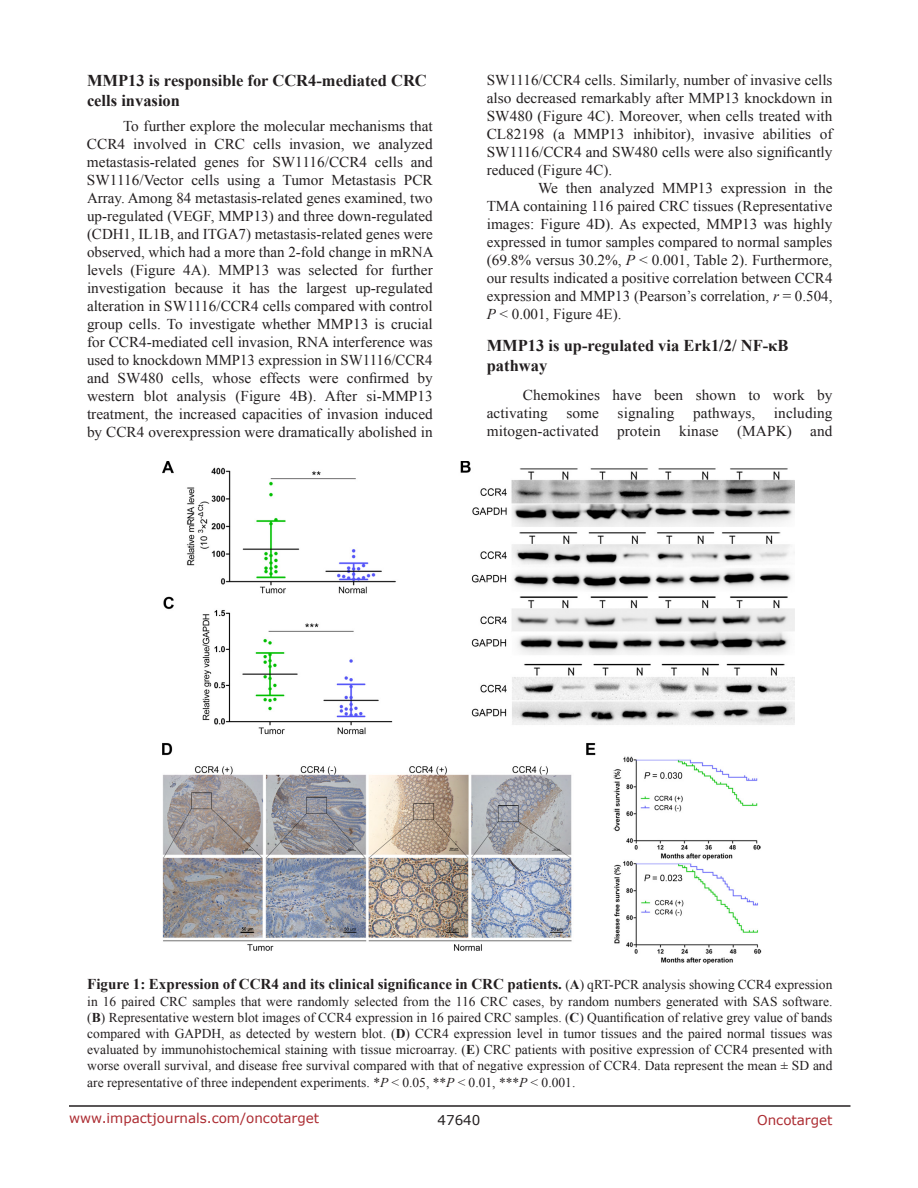
<style>
.page{position:relative;width:918px;height:1188px;background:#fff}
.page>*{position:absolute;margin:0;border:0;box-sizing:border-box;transform-origin:0 0}
.t1{font:700 16.5px/19.8px "Times New Roman";color:#231f20}
.t2{font:15px/18px "Times New Roman";color:#231f20;text-align:justify}
.t3{font:700 15px "Times New Roman";color:#231f20}
.t4{font:13.5px/16.2px "Times New Roman";color:#231f20;text-align:justify}
.t5{font:13.5px "Verdana";color:#ac2b31}
.t6{font:13.5px "Verdana";color:#231f20}
.s1{font-style:italic}
.s2{font-weight:400;font-size:13.5px}
.s3{font-size:13.5px}
.s4{font-weight:700}
</style>
<div class="page">
<hr style="left:69px;top:1105px;width:781px;height:2px;background:#231f20">
<img style="left:162px;top:462px;width:633px;height:502px">
<p class="t1" style="left:87px;top:70px;width:199px">MMP13 is responsible for CCR</p>
<p class="t1" style="left:308px;top:70px;width:96px">4-mediated CRC</p>
<p class="t1" style="left:87px;top:90px;width:95px">cells invasion</p>
<p class="t2" style="left:87px;top:117px;width:348px;text-indent:36px">To further explore the molecular mechanisms that CCR4 involved in CRC cells invasion, we analyzed metastasis-related genes for SW1116/CCR4 cells and SW1116/Vector cells using a Tumor Metastasis PCR Array. Among 84 metastasis-related genes examined, two up-regulated (VEGF, MMP13) and three down-regulated (CDH1, IL1B, and ITGA7) metastasis-related genes were observed, which had a more than 2-fold change in mRNA levels (Figure 4A). MMP13 was selected for further investigation because it has the largest up-regulated alteration in SW1116/CCR4 cells compared with control group cells. To investigate whether MMP13 is crucial for CCR4-mediated cell invasion, RNA interference was used to knockdown MMP13 expression in SW1116/CCR4 and SW480 cells, whose effects were confirmed by western blot analysis (Figure 4B). After si-MMP13 treatment, the increased capacities of invasion induced by CCR4 overexpression were dramatically abolished in</p>
<p class="t2" style="left:487px;top:71px;width:347px">SW1116/CCR4 cells. Similarly, number of invasive cells also decreased remarkably after MMP13 knockdown in SW480 (Figure 4C). Moreover, when cells treated with CL82198 (a MMP13 inhibitor), invasive abilities of SW1116/CCR4 and SW480 cells were also significantly reduced (Figure 4C).</p>
<p class="t2" style="left:487px;top:179px;width:347px;text-indent:51px">We then analyzed MMP13 expression in the TMA containing 116 paired CRC tissues (Representative images: Figure 4D). As expected, MMP13 was highly expressed in tumor samples compared to normal samples (69.8% versus 30.2%, <span class="s1">P</span> &lt; 0.001, Table 2). Furthermore, our results indicated a positive correlation between CCR4 expression and MMP13 (Pearson’s correlation, <span class="s1">r</span> = 0.504, <span class="s1">P</span> &lt; 0.001, Figure 4E).</p>
<p class="t1" style="left:487px;top:335px;width:303px">MMP13 is up-regulated via Erk1/2/ NF-κB pathway</p>
<p class="t2" style="left:487px;top:385px;width:347px;text-indent:36px">Chemokines have been shown to work by activating some signaling pathways, including mitogen-activated protein kinase (MAPK) and</p>
<p class="t3" style="left:87px;top:974px;width:747px">Figure 1: Expression of CCR4 and its clinical significance in CRC patients. <span class="s2">(</span><span class="s3">A</span><span class="s2">) qRT-PCR analysis showing CCR4 expression</span></p>
<p class="t4" style="left:87px;top:993px;width:747px">in 16 paired CRC samples that were randomly selected from the 116 CRC cases, by random numbers generated with SAS software. (<span class="s4">B</span>) Representative western blot images of CCR4 expression in 16 paired CRC samples. (<span class="s4">C</span>) Quantification of relative grey value of bands compared with GAPDH, as detected by western blot. (<span class="s4">D</span>) CCR4 expression level in tumor tissues and the paired normal tissues was evaluated by immunohistochemical staining with tissue microarray. (<span class="s4">E</span>) CRC patients with positive expression of CCR4 presented with worse overall survival, and disease free survival compared with that of negative expression of CCR4. Data represent the mean ± SD and are representative of three independent experiments. *<span class="s1">P</span> &lt; 0.05, **<span class="s1">P</span> &lt; 0.01, ***<span class="s1">P</span> &lt; 0.001.</p>
<p class="t5" style="left:69px;top:1109px;width:252px">www.impactjournals.com/oncotarget</p>
<p class="t6" style="left:438px;top:1111px;width:44px">47640</p>
<p class="t5" style="left:757px;top:1111px;width:77px">Oncotarget</p>
</div>
